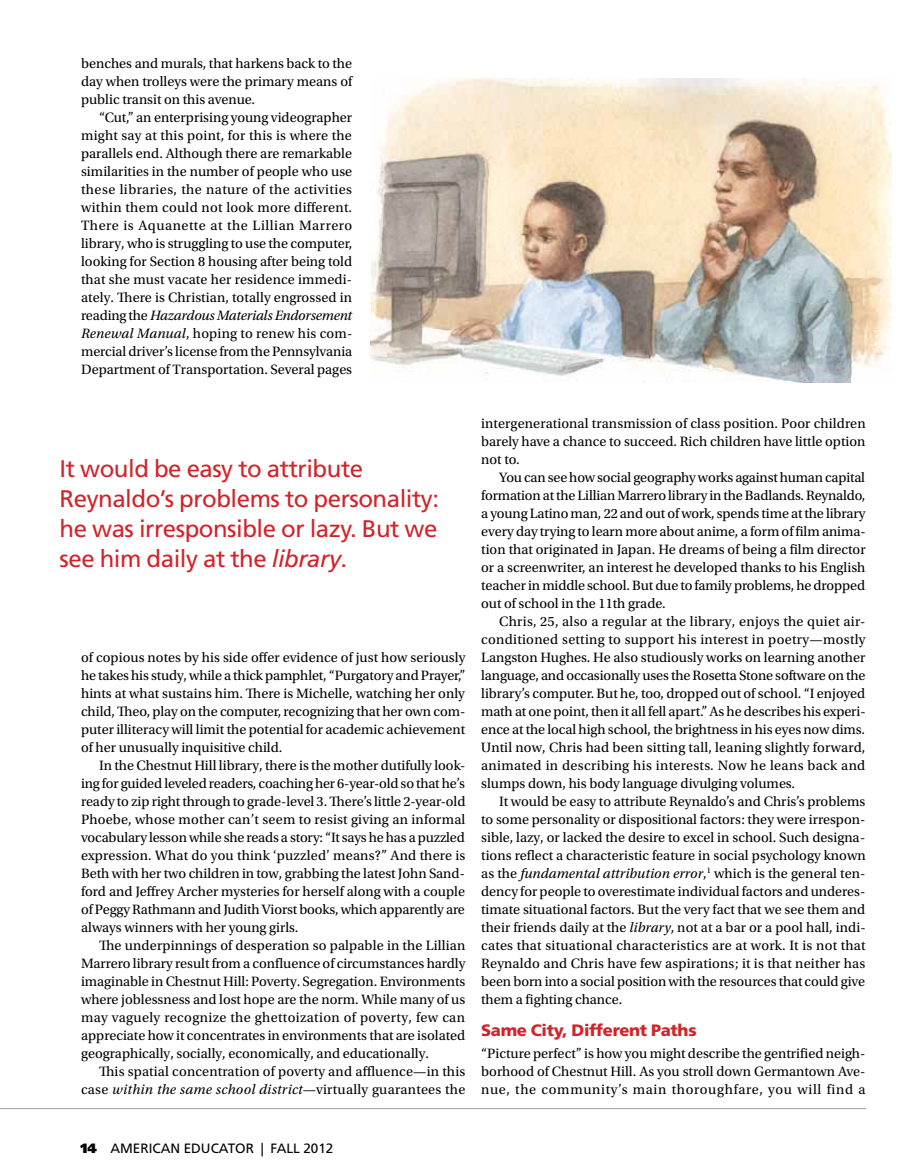
<style>
.page{position:relative;width:906px;height:1176px;background:#fff}
.page>*{position:absolute;margin:0;border:0;box-sizing:border-box;transform-origin:0 0}
.t1{font:24px/30px "Frutiger LT Std";letter-spacing:-.02em;color:#d2232a}
.t2{font:900 16.5px "Frutiger LT Std";letter-spacing:-.02em;color:#d2232a}
.t3{font:14.25px/18px "Utopia Std";color:#000;text-align:justify}
.t4{font:13.5px "Frutiger LT Std";color:#000}
.s1{font-style:italic}
.s2{font-weight:900}
</style>
<div class="page">
<hr style="left:0;top:1107px;width:865px;height:1px;background:#9fa1a4">
<img style="left:370px;top:79px;width:521px;height:303px">
<p class="t3" style="left:81px;top:54px;width:273px">benches and murals, that harkens back to the day when trolleys were the primary means of public transit on this avenue.</p>
<p class="t3" style="left:81px;top:108px;width:272px;text-indent:18px">“Cut,” an enterprising young videographer might say at this point, for this is where the parallels end. Although there are remarkable similarities in the number of people who use these libraries, the nature of the activities within them could not look more different.<br>There is Aquanette at the Lillian Marrero library, who is struggling to use the computer, looking for Section 8 housing after being told that she must vacate her residence immedi&shy;ately. There is Christian, totally engrossed in reading the <span class="s1">Hazardous Materials Endorsement Renewal Manual</span>, hoping to renew his com&shy;mercial driver’s license from the Pennsylvania Department of Transportation. Several pages</p>
<h1 class="t1" style="left:60px;top:454px;width:381px">It would be easy to attribute<br>Reynaldo’s problems to personality: he was irresponsible or lazy. But we see him daily at the <span class="s1">library</span>.</h1>
<p class="t3" style="left:81px;top:648px;width:386px">of copious notes by his side offer evidence of just how seriously he takes his study, while a thick pamphlet, “Purgatory and Prayer,” hints at what sustains him. There is Michelle, watching her only child, Theo, play on the computer, recognizing that her own com&shy;puter illiteracy will limit the potential for academic achievement of her unusually inquisitive child.</p>
<p class="t3" style="left:81px;top:756px;width:386px;text-indent:18px">In the Chestnut Hill library, there is the mother dutifully look&shy;ing for guided leveled readers, coaching her 6-year-old so that he’s ready to zip right through to grade-level 3. There’s little 2-year-old Phoebe, whose mother can’t seem to resist giving an informal vocabulary lesson while she reads a story: “It says he has a puzzled expression. What do you think ‘puzzled’ means?” And there is Beth with her two children in tow, grabbing the latest John Sand&shy;ford and Jeffrey Archer mysteries for herself along with a couple of Peggy Rathmann and Judith Viorst books, which apparently are always winners with her young girls.</p>
<p class="t3" style="left:81px;top:936px;width:386px;text-indent:18px">The underpinnings of desperation so palpable in the Lillian Marrero library result from a confluence of circumstances hardly imaginable in Chestnut Hill: Poverty. Segregation. Environments where joblessness and lost hope are the norm. While many of us may vaguely recognize the ghettoization of poverty, few can appreciate how it concentrates in environments that are isolated geographically, socially, economically, and educationally.</p>
<p class="t3" style="left:81px;top:1062px;width:385px;text-align:right">This spatial concentration of poverty and affluence—in this case <span class="s1">within the same school district</span>—virtually guarantees the</p>
<p class="t3" style="left:481px;top:414px;width:386px">intergenerational transmission of class position. Poor children barely have a chance to succeed. Rich children have little option not to.</p>
<p class="t3" style="left:481px;top:468px;width:386px;text-indent:18px">You can see how social geography works against human capital formation at the Lillian Marrero library in the Badlands. Reynaldo, a young Latino man, 22 and out of work, spends time at the library every day trying to learn more about anime, a form of film anima&shy;tion that originated in Japan. He dreams of being a film director or a screenwriter, an interest he developed thanks to his English teacher in middle school. But due to family problems, he dropped out of school in the 11th grade.</p>
<p class="t3" style="left:481px;top:612px;width:386px;text-indent:18px">Chris, 25, also a regular at the library, enjoys the quiet air&shy;conditioned setting to support his interest in poetry—mostly Langston Hughes. He also studiously works on learning another language, and occasionally uses the Rosetta Stone software on the library’s computer. But he, too, dropped out of school. “I enjoyed math at one point, then it all fell apart.” As he describes his experi&shy;ence at the local high school, the brightness in his eyes now dims.<br>Until now, Chris had been sitting tall, leaning slightly forward, animated in describing his interests. Now he leans back and slumps down, his body language divulging volumes.</p>
<p class="t3" style="left:481px;top:792px;width:386px;text-indent:18px">It would be easy to attribute Reynaldo’s and Chris’s problems to some personality or dispositional factors: they were irrespon&shy;sible, lazy, or lacked the desire to excel in school. Such designa&shy;tions reflect a characteristic feature in social psychology known as the <span class="s1">fundamental attribution error</span>,<sup>1</sup> which is the general ten&shy;dency for people to overestimate individual factors and underes&shy;timate situational factors. But the very fact that we see them and their friends daily at the <span class="s1">library</span>, not at a bar or a pool hall, indi&shy;cates that situational characteristics are at work. It is not that Reynaldo and Chris have few aspirations; it is that neither has been born into a social position with the resources that could give them a fighting chance.</p>
<p class="t2" style="left:481px;top:1019px;width:217px">Same City, Different Paths</p>
<p class="t3" style="left:481px;top:1044px;width:385px">“Picture perfect” is how you might describe the gentrified neigh&shy;borhood of Chestnut Hill. As you stroll down Germantown Ave&shy;nue, the community’s main thoroughfare, you will find a</p>
<p class="t4" style="left:80px;top:1139px;width:254px"><span class="s2">14</span> AM ERICAN EDUCATOR | FALL 2012</p>
</div>
